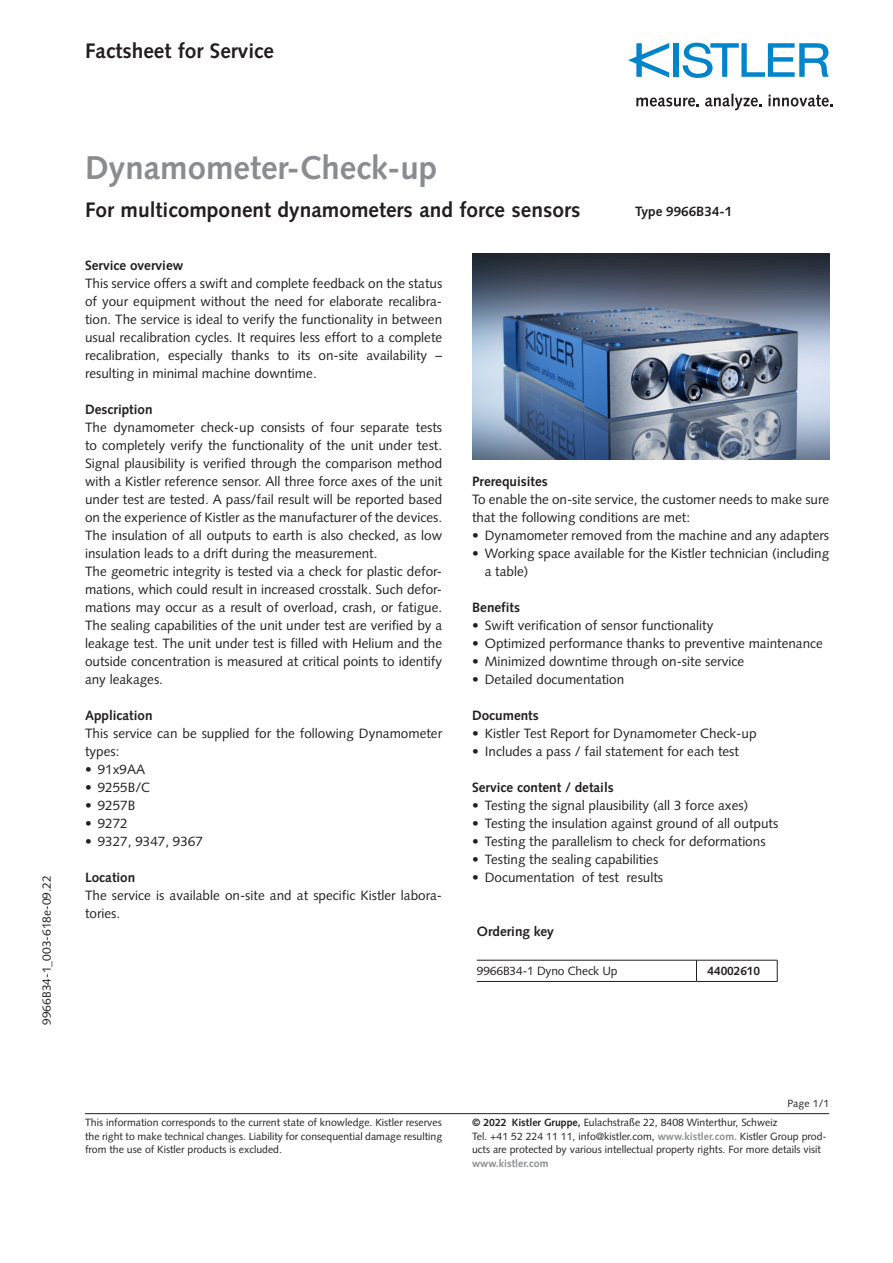
<style>
.page{position:relative;width:893px;height:1263px;background:#fff}
.page>*{position:absolute;margin:0;border:0;box-sizing:border-box;transform-origin:0 0}
._2_00_U-Titel{font:700 33px "Syntax LT Std";color:#8a8c8f}
._2_00_U-Titel-2{font:700 21px "Syntax LT Std";color:#231f20}
._0_00_Body{font:13.5px/18px "Syntax LT Std";color:#231f20}
._2_00_U-Titel-3{font:700 13.5px "Syntax LT Std";color:#231f20}
._0_00_Body-2{font:700 13.5px "Syntax LT Std";color:#231f20}
._3_10_Table_single_l{font:12px "Syntax LT Std";letter-spacing:-.01em;color:#231f20}
._3_10_Table_single_l-2{font:700 12px "Syntax LT Std";letter-spacing:-.01em;color:#231f20}
.t1{font:10.5px/13.5px "Syntax LT Std";color:#231f20}
.t2{font:700 10.5px "Syntax LT Std";color:#8a8c8f}
.s1{font-weight:700}
.s2{font-weight:700;color:#8a8c8f}
</style>
<div class="page">
<hr style="left:85px;top:1113px;width:744px;height:1px;background:#231f20">
<div style="left:673px;top:43px;width:6px;height:34px;background:#0084ca"></div>
<svg style="left:683px;top:43px;width:146px;height:35px"></svg>
<svg style="left:628px;top:43px;width:41px;height:35px"></svg>
<svg style="left:636px;top:98px;width:63px;height:9px"></svg>
<svg style="left:705px;top:94px;width:57px;height:16px"></svg>
<svg style="left:768px;top:95px;width:65px;height:12px"></svg>
<img style="left:472px;top:253px;width:357px;height:206px">
<hr style="left:696px;top:981px;width:81px;height:1px;background:#231f20">
<hr style="left:477px;top:981px;width:219px;height:1px;background:#231f20">
<hr style="left:477px;top:960px;width:219px;height:1px;background:#231f20">
<hr style="left:696px;top:960px;width:81px;height:1px;background:#231f20">
<svg style="left:696px;top:960px;width:1px;height:21px"></svg>
<svg style="left:777px;top:960px;width:1px;height:21px"></svg>
<p class="_2_00_U-Titel-2" style="left:85px;top:39px;width:190px">Factsheet for Service</p>
<p class="_3_10_Table_single_l" style="left:39px;top:1025px;width:151px;rotate:-90deg">9966B34-1_003-618e-09.22</p>
<p class="_2_00_U-Titel" style="left:85px;top:149px;width:354px">Dynamometer-Check-up</p>
<p class="_2_00_U-Titel-2" style="left:85px;top:197px;width:497px">For multicomponent dynamometers and force sensors</p>
<p class="_2_00_U-Titel-3" style="left:85px;top:258px;width:100px">Service overview</p>
<p class="_0_00_Body" style="left:85px;top:274px;width:359px;text-align:justify">This service offers a swift and complete feedback on the status of your equipment without the need for elaborate recalibra&shy;tion. The service is ideal to verify the functionality in between usual recalibration cycles. It requires less effort to a complete recalibration, especially thanks to its on-site availability – resulting in minimal machine downtime.</p>
<p class="_2_00_U-Titel-3" style="left:85px;top:402px;width:69px">Description</p>
<p class="_0_00_Body" style="left:85px;top:418px;width:359px;text-align:justify">The dynamometer check-up consists of four separate tests to completely verify the functionality of the unit under test.<br>Signal plausibility is verified through the comparison method with a Kistler reference sensor. All three force axes of the unit under test are tested. A pass/fail result will be reported based on the experience of Kistler as the manufacturer of the devices.<br>The insulation of all outputs to earth is also checked, as low insulation leads to a drift during the measurement.</p>
<p class="_0_00_Body" style="left:85px;top:562px;width:359px;text-align:justify">The geometric integrity is tested via a check for plastic defor&shy;mations, which could result in increased crosstalk. Such defor&shy;mations may occur as a result of overload, crash, or fatigue.<br>The sealing capabilities of the unit under test are verified by a leakage test. The unit under test is filled with Helium and the outside concentration is measured at critical points to identify any leakages.</p>
<p class="_2_00_U-Titel-3" style="left:85px;top:708px;width:69px">Application</p>
<p class="_0_00_Body" style="left:85px;top:724px;width:359px">This service can be supplied for the following Dynamometer types:</p>
<p class="_0_00_Body" style="left:85px;top:760px;width:62px">• 91x9AA</p>
<p class="_0_00_Body" style="left:85px;top:778px;width:67px">• 9255B/C</p>
<p class="_0_00_Body" style="left:85px;top:796px;width:52px">• 9257B</p>
<p class="_0_00_Body" style="left:85px;top:814px;width:44px">• 9272</p>
<p class="_0_00_Body" style="left:85px;top:832px;width:119px">• 9327, 9347, 9367</p>
<p class="_2_00_U-Titel-3" style="left:85px;top:870px;width:52px">Location</p>
<p class="_0_00_Body" style="left:85px;top:886px;width:359px">The service is available on-site and at specific Kistler labora&shy;tories.</p>
<p class="_0_00_Body-2" style="left:635px;top:204px;width:99px">Type 9966B34-1</p>
<p class="_2_00_U-Titel-3" style="left:472px;top:474px;width:77px">Prerequisites</p>
<p class="_0_00_Body" style="left:472px;top:490px;width:359px">To enable the on-site service, the customer needs to make sure that the following conditions are met:</p>
<p class="_0_00_Body" style="left:472px;top:526px;width:359px">• Dynamometer removed from the machine and any adapters</p>
<p class="_0_00_Body" style="left:485px;top:544px;width:346px;text-indent:-13px">• Working space available for the Kistler technician (including a table)</p>
<p class="_2_00_U-Titel-3" style="left:472px;top:600px;width:49px">Benefits</p>
<p class="_0_00_Body" style="left:472px;top:616px;width:243px">• Swift verification of sensor functionality</p>
<p class="_0_00_Body" style="left:472px;top:634px;width:352px">• Optimized performance thanks to preventive maintenance</p>
<p class="_0_00_Body" style="left:472px;top:652px;width:274px">• Minimized downtime through on-site service</p>
<p class="_0_00_Body" style="left:472px;top:670px;width:154px">• Detailed documentation</p>
<p class="_2_00_U-Titel-3" style="left:472px;top:708px;width:68px">Documents</p>
<p class="_0_00_Body" style="left:472px;top:724px;width:286px">• Kistler Test Report for Dynamometer Check-up</p>
<p class="_0_00_Body" style="left:472px;top:742px;width:269px">• Includes a pass / fail statement for each test</p>
<p class="_2_00_U-Titel-3" style="left:472px;top:780px;width:143px">Service content / details</p>
<p class="_0_00_Body" style="left:472px;top:796px;width:278px">• Testing the signal plausibility (all 3 force axes)</p>
<p class="_0_00_Body" style="left:472px;top:814px;width:308px">• Testing the insulation against ground of all outputs</p>
<p class="_0_00_Body" style="left:472px;top:832px;width:295px">• Testing the parallelism to check for deformations</p>
<p class="_0_00_Body" style="left:472px;top:850px;width:188px">• Testing the sealing capabilities</p>
<p class="_0_00_Body" style="left:472px;top:868px;width:193px">• Documentation of test results</p>
<p class="_0_00_Body-2" style="left:477px;top:924px;width:79px">Ordering key</p>
<p class="_3_10_Table_single_l" style="left:477px;top:964px;width:142px">9966B34-1 Dyno Check Up</p>
<p class="_3_10_Table_single_l-2" style="left:708px;top:964px;width:54px">44002610</p>
<p class="t1" style="left:85px;top:1116px;width:359px;text-align:justify">This information corresponds to the current state of knowledge. Kistler reserves the right to make technical changes. Liability for consequential damage resulting from the use of Kistler products is excluded.</p>
<p class="t1" style="left:787px;top:1097px;width:43px">Page 1/1</p>
<p class="t1" style="left:472px;top:1116px;width:356px"><span class="s1">© 2022 Kistler Gruppe,</span> Eulachstraße 22, 8408 Winterthur, Schweiz<br>Tel. +41 52 224 11 11, info@kistler.com, <span class="s2">www.kistler.com.</span> Kistler Group prod&shy;ucts are protected by various intellectual property rights. For more details visit</p>
<p class="t2" style="left:472px;top:1157px;width:78px">www.kistler.com</p>
</div>
